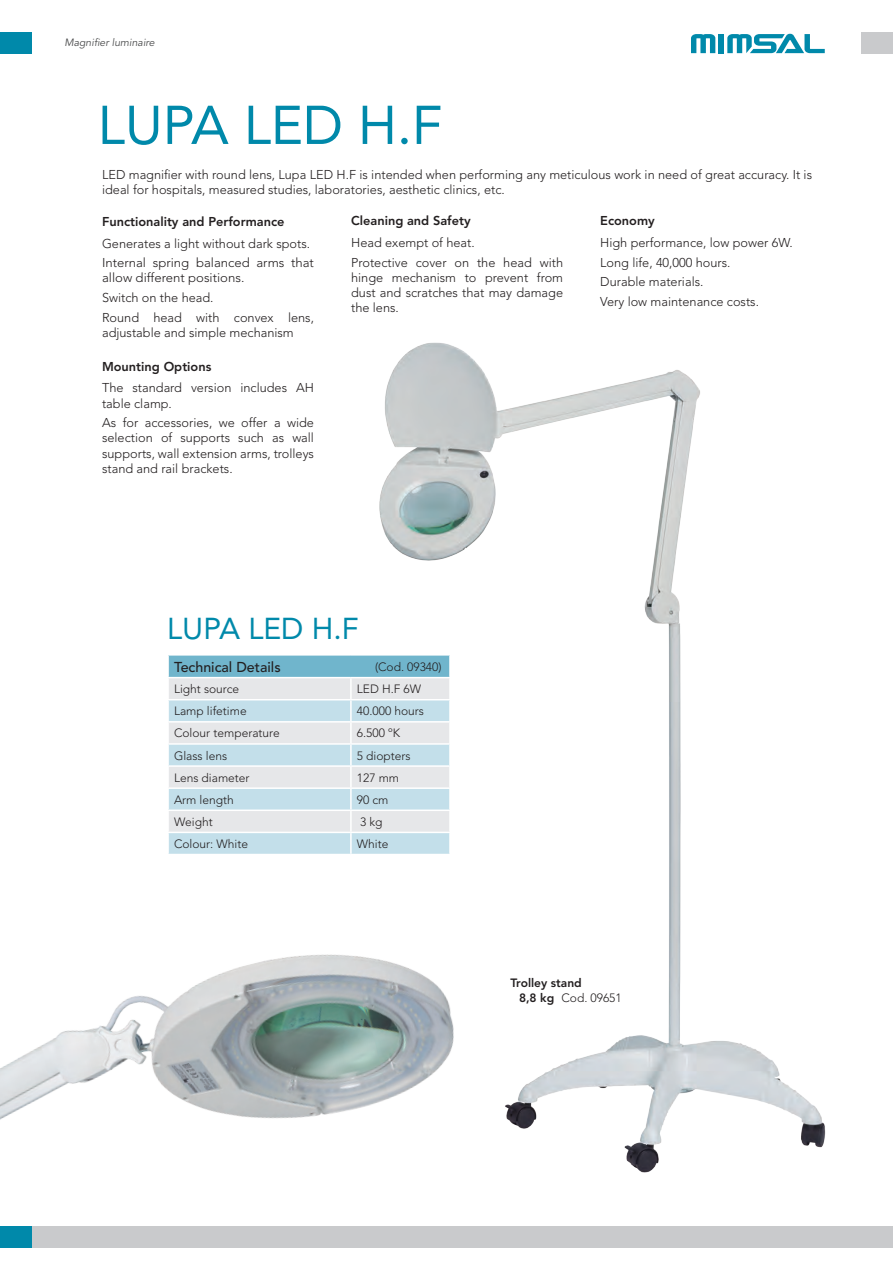
<style>
.page{position:relative;width:893px;height:1263px;background:#fff}
.page>*{position:absolute;margin:0;border:0;box-sizing:border-box;transform-origin:0 0}
.t1{font:54px "Avenir LT Std";color:#0089aa}
.t2{font:30px "Avenir LT Std";color:#0089aa}
.t3{font:500 14.25px "Avenir LT Std";color:#231f20}
.t4{font:300 12.75px/15.3px "Avenir LT Std";color:#231f20}
.t5{font:800 12.75px "Avenir LT Std";color:#231f20}
.t6{font:300 12px "Avenir LT Std";color:#231f20}
.t7{font:800 12px "Avenir LT Std";color:#231f20}
.t8{font:italic 10.5px "Avenir LT Std";color:#4b4c4d}
.s1{font-weight:800}
</style>
<div class="page">
<div style="left:0;top:32px;width:32px;height:21px;background:#0089aa"></div>
<div style="left:861px;top:32px;width:32px;height:21px;background:#c9cacc"></div>
<svg style="left:691px;top:34px;width:24px;height:19px"></svg>
<div style="left:719px;top:34px;width:5px;height:19px;background:#0089aa"></div>
<svg style="left:727px;top:34px;width:98px;height:19px"></svg>
<div style="left:32px;top:1226px;width:861px;height:22px;background:#c9cacc"></div>
<div style="left:0;top:1226px;width:32px;height:22px;background:#0089aa"></div>
<img style="left:0;top:954px;width:330px;height:166px">
<img style="left:330px;top:342px;width:496px;height:831px">
<div style="left:168px;top:655px;width:282px;height:23px;background:#70b5cc"></div>
<svg style="left:169px;top:678px;width:280px;height:176px;background:#d4e3e9"></svg>
<hr style="left:167px;top:654px;width:184px;height:2px;background:#fff">
<hr style="left:167px;top:656px;width:2px;height:21px;background:#fff">
<hr style="left:351px;top:654px;width:100px;height:2px;background:#fff">
<hr style="left:449px;top:656px;width:2px;height:21px;background:#fff">
<hr style="left:167px;top:677px;width:184px;height:1px;background:#fff">
<hr style="left:351px;top:677px;width:100px;height:1px;background:#fff">
<hr style="left:350px;top:678px;width:2px;height:21px;background:#fff">
<hr style="left:449px;top:678px;width:2px;height:21px;background:#fff">
<hr style="left:167px;top:699px;width:184px;height:1px;background:#fff">
<hr style="left:351px;top:699px;width:100px;height:1px;background:#fff">
<hr style="left:350px;top:700px;width:2px;height:21px;background:#fff">
<hr style="left:449px;top:700px;width:2px;height:21px;background:#fff">
<hr style="left:167px;top:721px;width:184px;height:2px;background:#fff">
<hr style="left:351px;top:721px;width:100px;height:2px;background:#fff">
<hr style="left:350px;top:723px;width:2px;height:20px;background:#fff">
<hr style="left:449px;top:723px;width:2px;height:20px;background:#fff">
<hr style="left:167px;top:743px;width:184px;height:2px;background:#fff">
<hr style="left:351px;top:743px;width:100px;height:2px;background:#fff">
<hr style="left:350px;top:745px;width:2px;height:20px;background:#fff">
<hr style="left:449px;top:745px;width:2px;height:20px;background:#fff">
<hr style="left:167px;top:765px;width:184px;height:2px;background:#fff">
<hr style="left:351px;top:765px;width:100px;height:2px;background:#fff">
<hr style="left:350px;top:767px;width:2px;height:20px;background:#fff">
<hr style="left:449px;top:767px;width:2px;height:20px;background:#fff">
<hr style="left:167px;top:787px;width:184px;height:2px;background:#fff">
<hr style="left:351px;top:787px;width:100px;height:2px;background:#fff">
<hr style="left:350px;top:789px;width:2px;height:20px;background:#fff">
<hr style="left:449px;top:789px;width:2px;height:20px;background:#fff">
<hr style="left:167px;top:809px;width:184px;height:2px;background:#fff">
<hr style="left:351px;top:809px;width:100px;height:2px;background:#fff">
<hr style="left:350px;top:811px;width:2px;height:21px;background:#fff">
<hr style="left:449px;top:811px;width:2px;height:21px;background:#fff">
<hr style="left:167px;top:832px;width:184px;height:1px;background:#fff">
<hr style="left:351px;top:832px;width:100px;height:1px;background:#fff">
<hr style="left:350px;top:833px;width:2px;height:21px;background:#fff">
<hr style="left:449px;top:833px;width:2px;height:21px;background:#fff">
<hr style="left:167px;top:854px;width:184px;height:1px;background:#fff">
<hr style="left:351px;top:854px;width:100px;height:1px;background:#fff">
<p class="t8" style="left:64px;top:37px;width:92px">Magnifier luminaire</p>
<p class="t1" style="left:98px;top:94px;width:346px">LUPA LED H.F</p>
<p class="t4" style="left:102px;top:167px;width:711px">LED magnifier with round lens, Lupa LED H.F is intended when performing any meticulous work in need of great accuracy. It is ideal for hospitals, measured studies, laboratories, aesthetic clinics, etc.</p>
<p class="t5" style="left:102px;top:214px;width:184px">Functionality and Performance</p>
<p class="t4" style="left:102px;top:236px;width:210px">Generates a light without dark spots.</p>
<p class="t4" style="left:102px;top:255px;width:213px">Internal spring balanced arms that allow different positions.</p>
<p class="t4" style="left:102px;top:290px;width:113px">Switch on the head.</p>
<p class="t4" style="left:102px;top:310px;width:213px">Round head with convex lens, adjustable and simple mechanism</p>
<p class="t5" style="left:102px;top:359px;width:111px">Mounting Options</p>
<p class="t4" style="left:102px;top:380px;width:213px">The standard version includes AH table clamp.</p>
<p class="t4" style="left:102px;top:415px;width:213px;text-align:justify">As for accessories, we offer a wide selection of supports such as wall supports, wall extension arms, trolleys stand and rail brackets.</p>
<p class="t5" style="left:351px;top:213px;width:121px">Cleaning and Safety</p>
<p class="t4" style="left:351px;top:235px;width:125px">Head exempt of heat.</p>
<p class="t4" style="left:351px;top:255px;width:213px;text-align:justify">Protective cover on the head with hinge mechanism to prevent from dust and scratches that may damage the lens.</p>
<p class="t5" style="left:600px;top:213px;width:56px">Economy</p>
<p class="t4" style="left:600px;top:235px;width:194px">High performance, low power 6W.</p>
<p class="t4" style="left:600px;top:254px;width:132px">Long life, 40,000 hours.</p>
<p class="t4" style="left:600px;top:274px;width:105px">Durable materials.</p>
<p class="t4" style="left:600px;top:294px;width:160px">Very low maintenance costs.</p>
<p class="t2" style="left:167px;top:611px;width:193px">LUPA LED H.F</p>
<p class="t3" style="left:174px;top:658px;width:108px">Technical Details</p>
<p class="t6" style="left:174px;top:682px;width:67px">Light source</p>
<p class="t6" style="left:357px;top:682px;width:66px">LED H.F 6W</p>
<p class="t6" style="left:174px;top:704px;width:74px">Lamp lifetime</p>
<p class="t6" style="left:357px;top:704px;width:69px">40.000 hours</p>
<p class="t6" style="left:174px;top:726px;width:107px">Colour temperature</p>
<p class="t6" style="left:357px;top:726px;width:45px">6.500 ºK</p>
<p class="t6" style="left:174px;top:748px;width:55px">Glass lens</p>
<p class="t6" style="left:357px;top:748px;width:55px">5 diopters</p>
<p class="t6" style="left:174px;top:770px;width:77px">Lens diameter</p>
<p class="t6" style="left:357px;top:770px;width:44px">127 mm</p>
<p class="t6" style="left:174px;top:793px;width:61px">Arm length</p>
<p class="t6" style="left:357px;top:793px;width:33px">90 cm</p>
<p class="t6" style="left:174px;top:815px;width:40px">Weight</p>
<p class="t6" style="left:360px;top:815px;width:24px">3 kg</p>
<p class="t6" style="left:174px;top:837px;width:76px">Colour: White</p>
<p class="t6" style="left:357px;top:837px;width:33px">White</p>
<p class="t6" style="left:375px;top:660px;width:68px">(Cod. 09340)</p>
<p class="t7" style="left:510px;top:976px;width:73px">Trolley stand</p>
<p class="t6" style="left:519px;top:990px;width:104px"><span class="s1">8,8 kg</span> Cod. 09651</p>
</div>
